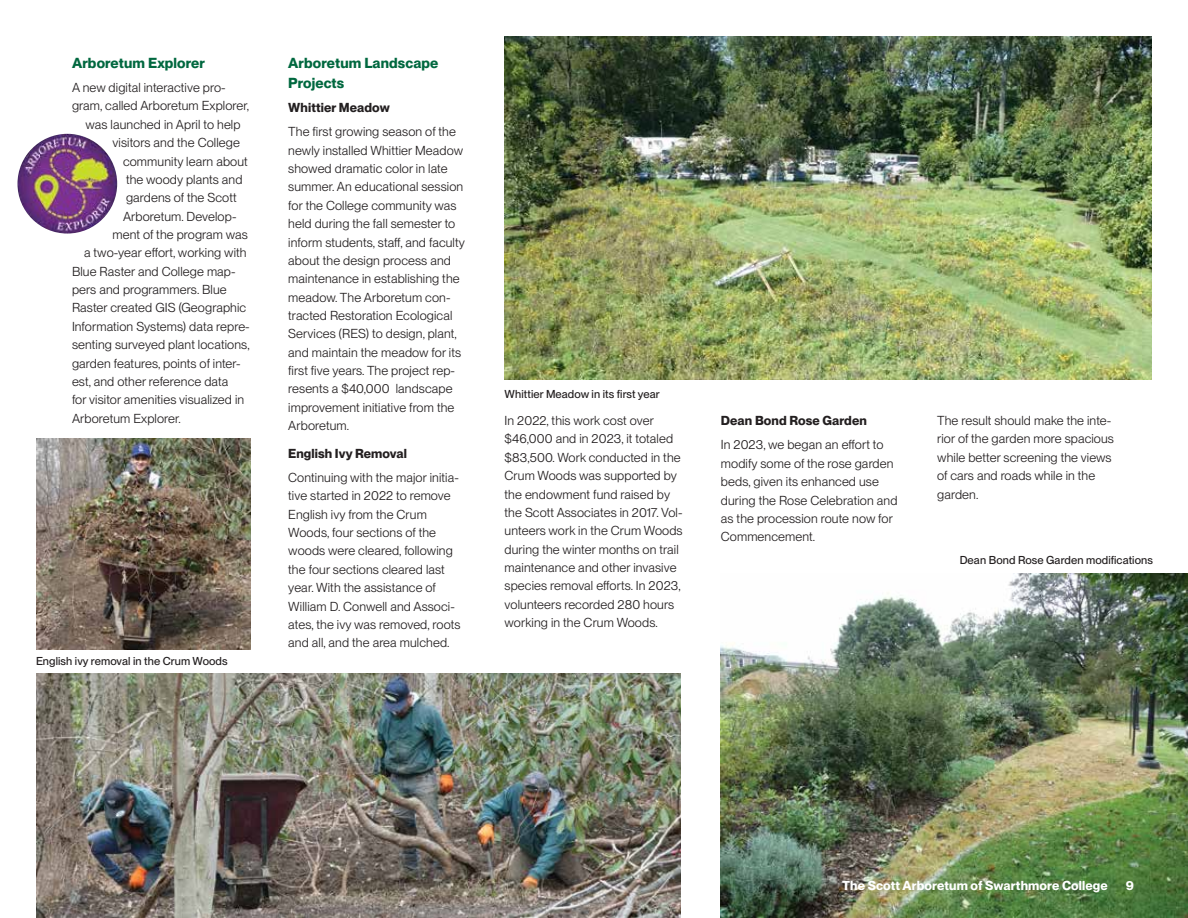
<style>
.page{position:relative;width:1188px;height:918px;background:#fff}
.page>*{position:absolute;margin:0;border:0;box-sizing:border-box;transform-origin:0 0}
.t1{font:700 14.25px/20px "PP Neue Montreal";letter-spacing:.01em;color:#00683f}
.t2{font:12.75px/18.3px "PP Neue Montreal";letter-spacing:.01em;color:#231f20}
.t3{font:700 12.75px "PP Neue Montreal";letter-spacing:.01em;color:#231f20}
.t4{font:700 12.75px "PP Neue Montreal";letter-spacing:.01em;color:#fff}
.t5{font:500 11.25px "PP Neue Montreal";letter-spacing:.01em;color:#231f20}
</style>
<div class="page">
<img style="left:36px;top:438px;width:214px;height:212px">
<img style="left:36px;top:674px;width:645px;height:244px">
<img style="left:17px;top:134px;width:100px;height:100px;border-radius:50px">
<img style="left:504px;top:36px;width:648px;height:344px">
<img style="left:720px;top:573px;width:468px;height:345px">
<p class="t1" style="left:72px;top:53px;width:135px">Arboretum Explorer</p>
<p class="t2" style="left:72px;top:78px;width:155px">A new digital interactive pro-</p>
<p class="t2" style="left:72px;top:97px;width:179px">gram, called Arboretum Explorer,</p>
<p class="t2" style="left:86px;top:115px;width:157px">was launched in April to help</p>
<p class="t2" style="left:113px;top:133px;width:129px">visitors and the College</p>
<p class="t2" style="left:123px;top:152px;width:126px">community learn about</p>
<p class="t2" style="left:126px;top:170px;width:118px">the woody plants and</p>
<p class="t2" style="left:126px;top:189px;width:112px">gardens of the Scott</p>
<p class="t2" style="left:123px;top:207px;width:115px">Arboretum. Develop-</p>
<p class="t2" style="left:113px;top:225px;width:137px">ment of the program was</p>
<p class="t2" style="left:84px;top:244px;width:164px">a two-year effort, working with</p>
<p class="t2" style="left:72px;top:262px;width:165px">Blue Raster and College map-</p>
<p class="t2" style="left:72px;top:280px;width:156px">pers and programmers. Blue</p>
<p class="t2" style="left:72px;top:299px;width:176px">Raster created GIS (Geographic</p>
<p class="t2" style="left:72px;top:317px;width:179px">Information Systems) data repre-</p>
<p class="t2" style="left:72px;top:336px;width:179px">senting surveyed plant locations,</p>
<p class="t2" style="left:72px;top:354px;width:170px">garden features, points of inter-</p>
<p class="t2" style="left:72px;top:372px;width:158px">est, and other reference data</p>
<p class="t2" style="left:72px;top:391px;width:174px">for visitor amenities visualized in</p>
<p class="t2" style="left:72px;top:409px;width:110px">Arboretum Explorer.</p>
<p class="t5" style="left:36px;top:654px;width:193px">English ivy removal in the Crum Woods</p>
<p class="t1" style="left:288px;top:53px;width:152px">Arboretum Landscape<br>Projects</p>
<p class="t3" style="left:288px;top:100px;width:103px">Whittier Meadow</p>
<p class="t2" style="left:288px;top:123px;width:178px">The first growing season of the newly installed Whittier Meadow showed dramatic color in late summer. An educational session for the College community was held during the fall semester to inform students, staff, and faculty about the design process and maintenance in establishing the meadow. The Arboretum con&shy;tracted Restoration Ecological<br>Services (RES) to design, plant, and maintain the meadow for its first five years. The project rep&shy;resents a $40,000 landscape improvement initiative from the<br>Arboretum.</p>
<p class="t3" style="left:288px;top:445px;width:120px">English Ivy Removal</p>
<p class="t2" style="left:288px;top:468px;width:174px">Continuing with the major initia&shy;tive started in 2022 to remove<br>English ivy from the Crum<br>Woods, four sections of the woods were cleared, following the four sections cleared last year. With the assistance of<br>William D. Conwell and Associ&shy;ates, the ivy was removed, roots and all, and the area mulched.</p>
<p class="t5" style="left:505px;top:387px;width:157px">Whittier Meadow in its first year</p>
<p class="t2" style="left:505px;top:411px;width:180px">In 2022, this work cost over $46,000 and in 2023, it totaled $83,500. Work conducted in the<br>Crum Woods was supported by the endowment fund raised by the Scott Associates in 2017. Vol&shy;unteers work in the Crum Woods during the winter months on trail maintenance and other invasive species removal efforts. In 2023, volunteers recorded 280 hours working in the Crum Woods.</p>
<p class="t3" style="left:721px;top:413px;width:147px">Dean Bond Rose Garden</p>
<p class="t2" style="left:721px;top:436px;width:178px">In 2023, we began an effort to modify some of the rose garden beds, given its enhanced use during the Rose Celebration and as the procession route now for<br>Commencement.</p>
<p class="t2" style="left:937px;top:411px;width:178px">The result should make the inte&shy;rior of the garden more spacious while better screening the views of cars and roads while in the garden.</p>
<p class="t5" style="left:960px;top:553px;width:195px">Dean Bond Rose Garden modifications</p>
<p class="t4" style="left:842px;top:877px;width:267px">The Scott Arboretum of Swarthmore College</p>
<p class="t4" style="left:1126px;top:877px;width:10px">9</p>
</div>
